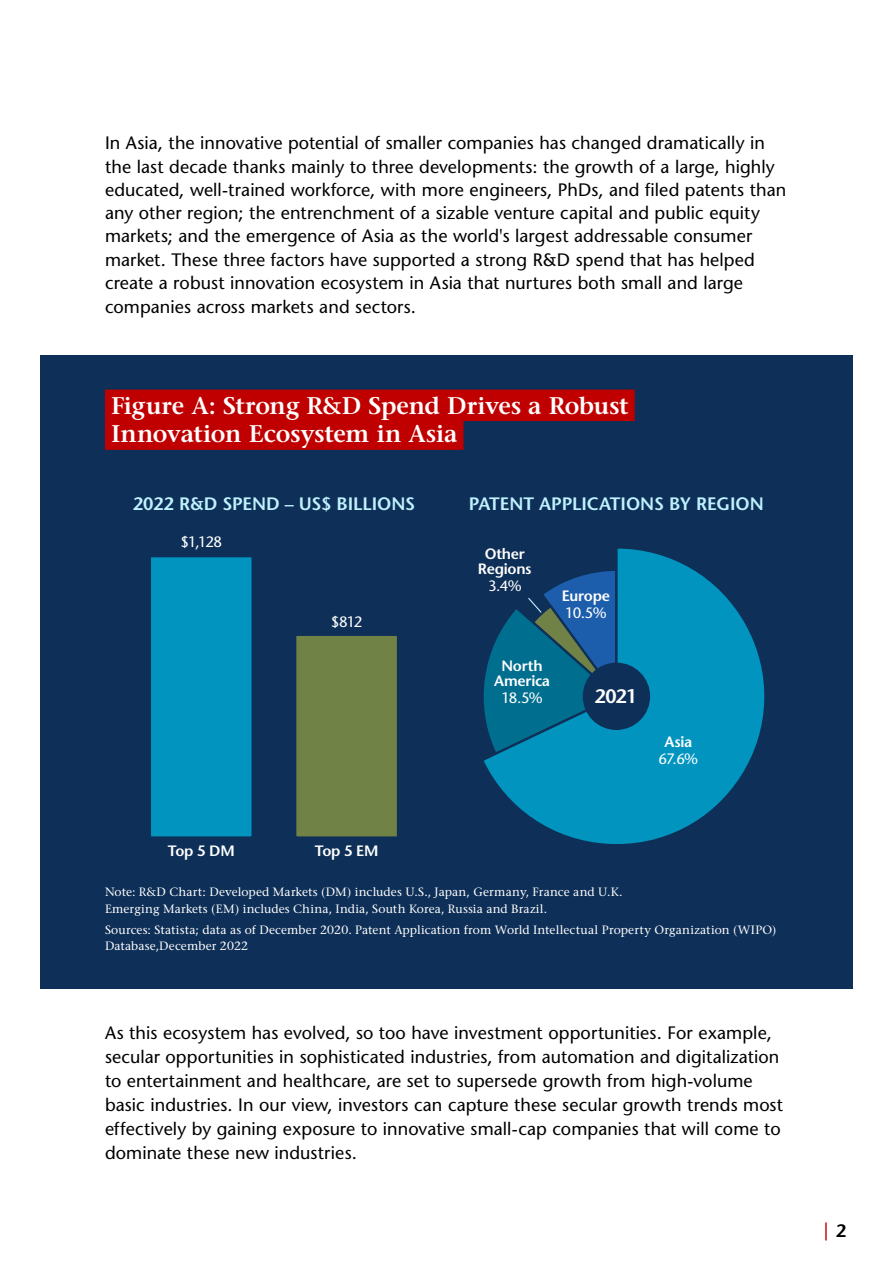
<style>
.page{position:relative;width:894px;height:1263px;background:#fff}
.page>*{position:absolute;margin:0;border:0;box-sizing:border-box;transform-origin:0 0}
._30_Graph_title_red{font:600 24px "Stone Serif Std";letter-spacing:-.005em;color:#fff}
._32_Graph_copy_bold{font:600 19.5px "Stone Sans Std";color:#fff}
._00_Body_Copy{font:500 18px/23.4px "Stone Sans Std";letter-spacing:.005em;color:#000}
._00_Graph_Subheader{font:600 18px "Stone Sans Std";letter-spacing:-.005em;color:#bff1ff}
.t1{font:600 18px "Stone Sans Std";color:#c00000}
._32_Graph_copy_bold-2{font:600 15px/15px "Stone Sans Std";letter-spacing:-.015em;color:#fff;text-align:center}
._33_Graph_copy_white{font:500 15px "Stone Sans Std";letter-spacing:-.08em;color:#fff}
._34_Graph_Sources{font:500 12px/16.5px "Stone Serif Std";letter-spacing:.01em;color:#fff}
.s1{color:#000}
</style>
<div class="page">
<div style="left:40px;top:355px;width:814px;height:633px;background:#0e2f57"></div>
<div style="left:105px;top:390px;width:530px;height:31px;background:#c00000"></div>
<div style="left:105px;top:418px;width:359px;height:32px;background:#c00000"></div>
<svg style="left:483px;top:548px;width:282px;height:296px"></svg>
<div style="left:584px;top:664px;width:65px;height:65px;background:#0e2f57;border-radius:50%"></div>
<div style="left:583px;top:663px;width:67px;height:67px;border:2px solid #0e2f57;border-radius:50%"></div>
<div style="left:149px;top:555px;width:105px;height:284px;background:#0094bf;border:2px solid #0e2f57"></div>
<div style="left:294px;top:634px;width:105px;height:205px;background:#718246;border:2px solid #0e2f57"></div>
<p class="_00_Body_Copy" style="left:105px;top:131px;width:683px">In Asia, the innovative potential of smaller companies has changed dramatically in the last decade thanks mainly to three developments: the growth of a large, highly educated, well-trained workforce, with more engineers, PhDs, and filed patents than any other region; the entrenchment of a sizable venture capital and public equity markets; and the emergence of Asia as the world's largest addressable consumer market. These three factors have supported a strong R&amp;D spend that has helped create a robust innovation ecosystem in Asia that nurtures both small and large companies across markets and sectors.</p>
<p class="_30_Graph_title_red" style="left:111px;top:391px;width:519px">Figure A: Strong R&amp;D Spend Drives a Robust</p>
<p class="_30_Graph_title_red" style="left:111px;top:420px;width:348px">Innovation Ecosystem in Asia</p>
<p class="_00_Graph_Subheader" style="left:133px;top:493px;width:284px">2022 R&amp;D SPEND – US$ BILLIONS</p>
<p class="_00_Graph_Subheader" style="left:469px;top:493px;width:296px">PATENT APPLICATIONS BY REGION</p>
<p class="_33_Graph_copy_white" style="left:181px;top:533px;width:43px">$1,128</p>
<p class="_33_Graph_copy_white" style="left:331px;top:613px;width:33px">$812</p>
<p class="_32_Graph_copy_bold-2" style="left:168px;top:844px;width:68px">Top 5 DM</p>
<p class="_32_Graph_copy_bold-2" style="left:315px;top:844px;width:65px">Top 5 EM</p>
<p class="_32_Graph_copy_bold-2" style="left:478px;top:547px;width:55px">Other<br>Regions</p>
<p class="_33_Graph_copy_white" style="left:488px;top:577px;width:35px">3.4%</p>
<p class="_32_Graph_copy_bold-2" style="left:562px;top:589px;width:50px">Europe</p>
<p class="_33_Graph_copy_white" style="left:565px;top:604px;width:43px">10.5%</p>
<p class="_32_Graph_copy_bold-2" style="left:494px;top:659px;width:57px">North<br>America</p>
<p class="_33_Graph_copy_white" style="left:501px;top:689px;width:43px">18.5%</p>
<p class="_32_Graph_copy_bold" style="left:594px;top:685px;width:44px">2021</p>
<p class="_32_Graph_copy_bold-2" style="left:664px;top:734px;width:29px">Asia</p>
<p class="_33_Graph_copy_white" style="left:658px;top:750px;width:41px">67.6%</p>
<p class="_34_Graph_Sources" style="left:105px;top:884px;width:519px">Note: R&amp;D Chart: Developed Markets (DM) includes U.S., Japan, Germany, France and U.K.<br>Emerging Markets (EM) includes China, India, South Korea, Russia and Brazil.</p>
<p class="_34_Graph_Sources" style="left:105px;top:922px;width:673px">Sources: Statista; data as of December 2020. Patent Application from World Intellectual Property Organization (WIPO)<br>Database,December 2022</p>
<p class="_00_Body_Copy" style="left:105px;top:1021px;width:680px;line-height:24px">As this ecosystem has evolved, so too have investment opportunities. For example, secular opportunities in sophisticated industries, from automation and digitalization to entertainment and healthcare, are set to supersede growth from high-volume basic industries. In our view, investors can capture these secular growth trends most effectively by gaining exposure to innovative small-cap companies that will come to dominate these new industries.</p>
<p class="t1" style="left:824px;top:1219px;width:24px">| <span class="s1">2</span></p>
</div>
